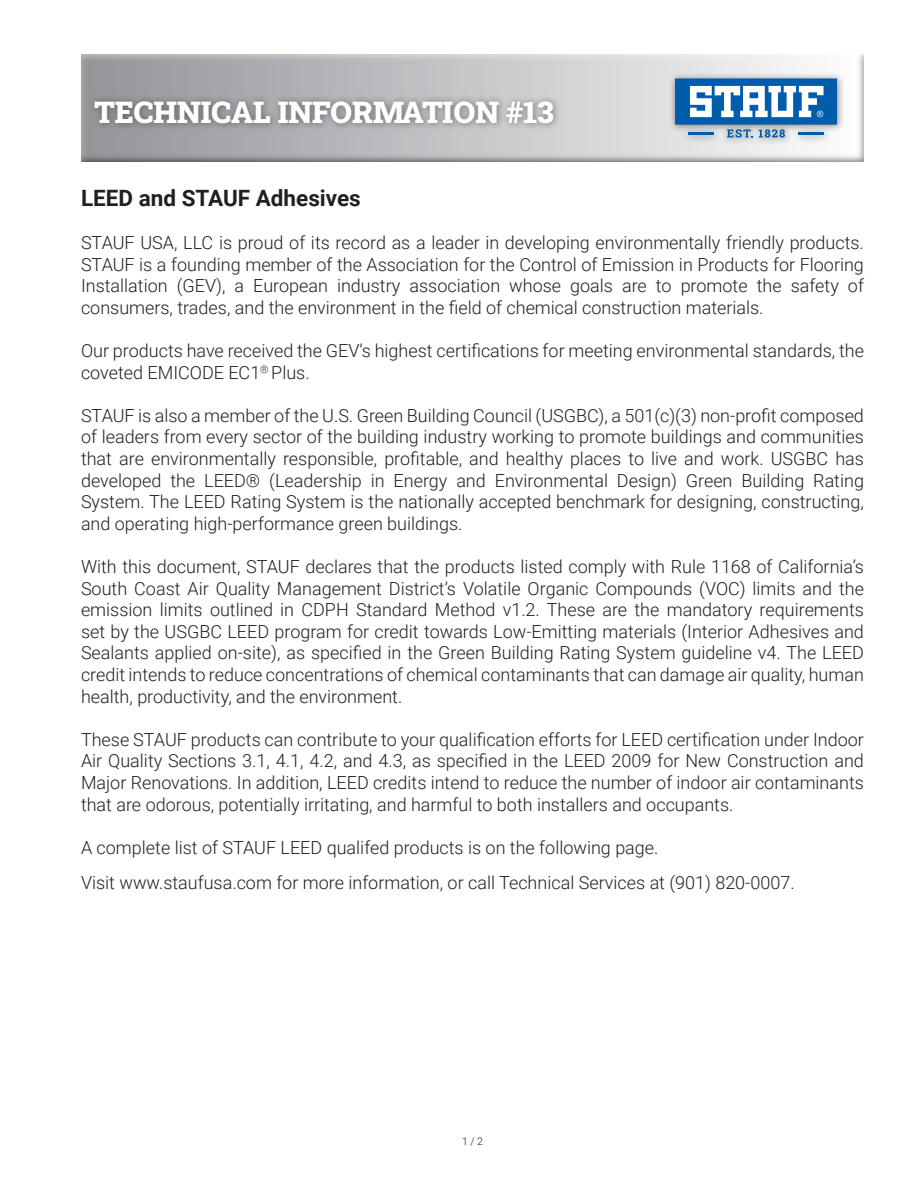
<style>
.page{position:relative;width:918px;height:1188px;background:#fff}
.page>*{position:absolute;margin:0;border:0;box-sizing:border-box;transform-origin:0 0}
.t1{font:30px "Roboto Slab";color:#fff}
.t2{font:700 22.5px "Roboto";color:#231f20}
.t3{font:300 18px/21.6px "Roboto";color:#231f20;text-align:justify}
.t4{font:300 10.5px "Roboto";color:#231f20}
</style>
<div class="page">
<div style="left:80px;top:54px;width:785px;height:110px;background:#231f20;opacity:.75"></div>
<div style="left:88px;top:94px;width:474px;height:37px;background:#231f20;opacity:.5"></div>
<div style="left:668px;top:71px;width:178px;height:75px;background:#231f20;opacity:.5"></div>
<svg style="left:675px;top:78px;width:162px;height:60px"></svg>
<p class="t1" style="left:94px;top:91px;width:461px">TECHNICAL INFORMATION #13</p>
<p class="t2" style="left:81px;top:182px;width:281px">LEED and STAUF Adhesives</p>
<p class="t3" style="left:81px;top:231px;width:784px">STAUF USA, LLC is proud of its record as a leader in developing environmentally friendly products.<br>STAUF is a founding member of the Association for the Control of Emission in Products for Flooring Installation (GEV), a European industry association whose goals are to promote the safety of consumers, trades, and the environment in the field of chemical construction materials.</p>
<p class="t3" style="left:81px;top:339px;width:785px">Our products have received the GEV’s highest certifications for meeting environmental standards, the coveted EMICODE EC1<sup>®</sup> Plus.</p>
<p class="t3" style="left:81px;top:404px;width:785px">STAUF is also a member of the U.S. Green Building Council (USGBC), a 501(c)(3) non-profit composed of leaders from every sector of the building industry working to promote buildings and communities that are environmentally responsible, profitable, and healthy places to live and work. USGBC has developed the LEED® (Leadership in Energy and Environmental Design) Green Building Rating System. The LEED Rating System is the nationally accepted benchmark for designing, constructing, and operating high-performance green buildings.</p>
<p class="t3" style="left:81px;top:555px;width:785px">With this document, STAUF declares that the products listed comply with Rule 1168 of California’s South Coast Air Quality Management District’s Volatile Organic Compounds (VOC) limits and the emission limits outlined in CDPH Standard Method v1.2. These are the mandatory requirements set by the USGBC LEED program for credit towards Low-Emitting materials (Interior Adhesives and Sealants applied on-site), as specified in the Green Building Rating System guideline v4. The LEED credit intends to reduce concentrations of chemical contaminants that can damage air quality, human health, productivity, and the environment.</p>
<p class="t3" style="left:81px;top:728px;width:785px">These STAUF products can contribute to your qualification efforts for LEED certification under Indoor Air Quality Sections 3.1, 4.1, 4.2, and 4.3, as specified in the LEED 2009 for New Construction and Major Renovations. In addition, LEED credits intend to reduce the number of indoor air contaminants that are odorous, potentially irritating, and harmful to both installers and occupants.</p>
<p class="t3" style="left:81px;top:836px;width:579px">A complete list of STAUF LEED qualifed products is on the following page.</p>
<p class="t3" style="left:81px;top:871px;width:715px">Visit www.staufusa.com for more information, or call Technical Services at (901) 820-0007.</p>
<p class="t4" style="left:462px;top:1134px;width:22px">1 / 2</p>
</div>
